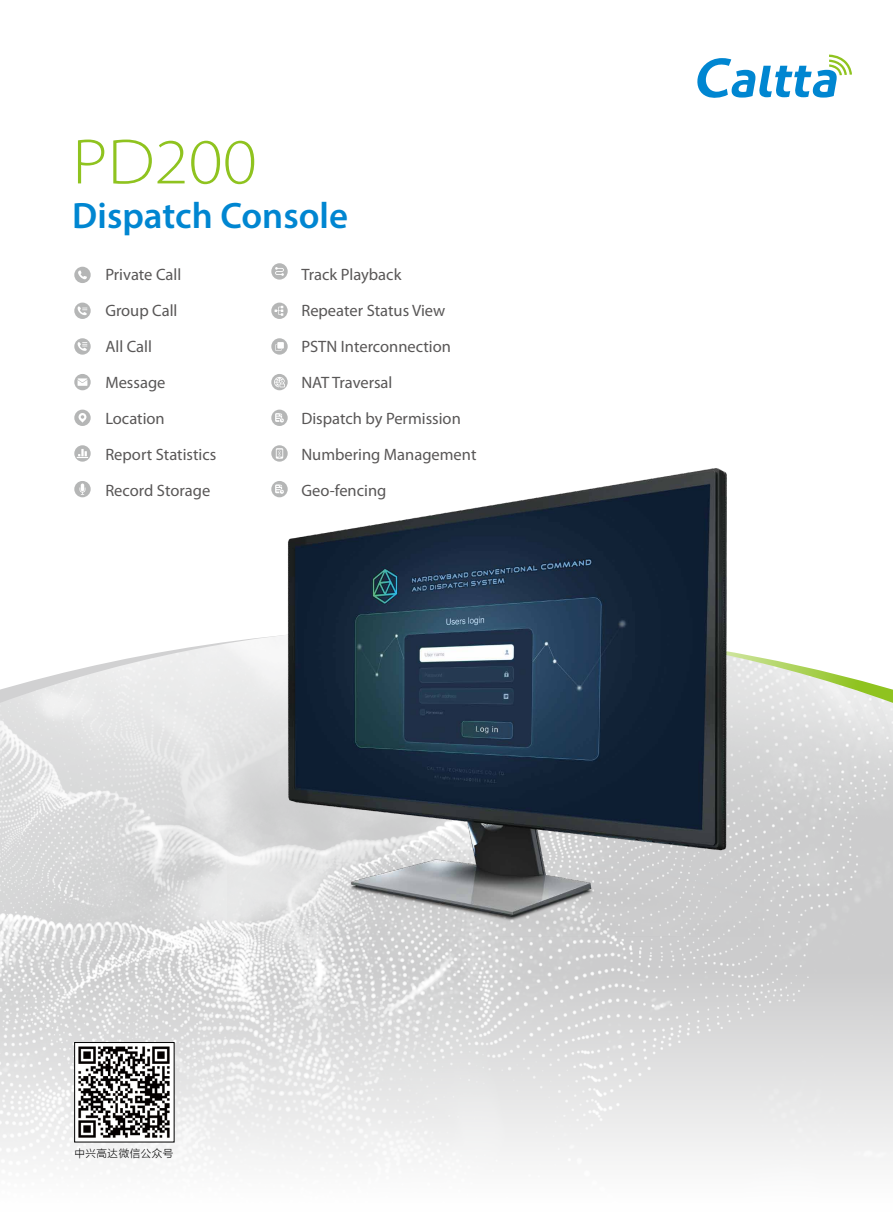
<style>
.page{position:relative;width:893px;height:1212px;background:#fff}
.page>*{position:absolute;margin:0;border:0;box-sizing:border-box;transform-origin:0 0}
.t1{font:300 semi-expanded 64.5px "Myriad Pro";color:#8fc31f}
.t2{font:600 36.9px "Myriad Pro";color:#0086d1}
.t3{font:16.5px/36px "Myriad Pro";color:#595757}
.t4{font:10.5px "FZLTXHJW GB1 0";letter-spacing:.055em;color:#000}
</style>
<div class="page">
<img style="left:0;top:641px;width:893px;height:520px">
<img style="left:228px;top:468px;width:535px;height:468px">
<svg style="left:697px;top:55px;width:155px;height:43px"></svg>
<div style="left:74px;top:1042px;width:100px;height:100px;border:1px solid #000"></div>
<img style="left:77px;top:1045px;width:95px;height:95px">
<svg style="left:74px;top:338px;width:17px;height:17px"></svg>
<svg style="left:74px;top:374px;width:17px;height:16px"></svg>
<div style="left:74px;top:410px;width:17px;height:16px;background:#b5b6b6;border-radius:50%"></div>
<div style="left:74px;top:445px;width:17px;height:17px;background:#b5b6b6;border-radius:50%"></div>
<div style="left:74px;top:481px;width:17px;height:16px;background:#b5b6b6;border-radius:50%"></div>
<div style="left:271px;top:263px;width:17px;height:17px;background:#b5b6b6;border-radius:50%"></div>
<svg style="left:271px;top:303px;width:17px;height:16px"></svg>
<div style="left:271px;top:338px;width:17px;height:17px;background:#b5b6b6;border-radius:50%"></div>
<svg style="left:271px;top:374px;width:17px;height:16px"></svg>
<div style="left:271px;top:410px;width:17px;height:16px;background:#b5b6b6;border-radius:50%"></div>
<svg style="left:271px;top:445px;width:17px;height:17px"></svg>
<div style="left:271px;top:481px;width:17px;height:16px;background:#b5b6b6;border-radius:50%"></div>
<div style="left:74px;top:303px;width:17px;height:16px;background:#b5b6b6;border-radius:50%"></div>
<div style="left:74px;top:267px;width:17px;height:16px;background:#b5b6b6;border-radius:50%"></div>
<svg style="left:78px;top:270px;width:9px;height:9px"></svg>
<svg style="left:78px;top:306px;width:9px;height:9px"></svg>
<svg style="left:78px;top:342px;width:9px;height:9px"></svg>
<svg style="left:78px;top:378px;width:9px;height:8px"></svg>
<svg style="left:79px;top:413px;width:7px;height:10px"></svg>
<svg style="left:80px;top:483px;width:5px;height:12px"></svg>
<svg style="left:77px;top:449px;width:11px;height:9px"></svg>
<svg style="left:275px;top:267px;width:9px;height:9px"></svg>
<svg style="left:275px;top:413px;width:9px;height:9px"></svg>
<svg style="left:275px;top:484px;width:9px;height:10px"></svg>
<svg style="left:274px;top:377px;width:11px;height:10px"></svg>
<svg style="left:275px;top:306px;width:8px;height:10px"></svg>
<svg style="left:275px;top:342px;width:9px;height:9px"></svg>
<svg style="left:276px;top:448px;width:7px;height:11px"></svg>
<h1 class="t1" style="left:72px;top:123px;width:186px">PD200</h1>
<h2 class="t2" style="left:72px;top:192px;width:277px">Dispatch Console</h2>
<p class="t3" style="left:105px;top:256px;width:112px">Private Call<br>Group Call<br>All Call<br>Message<br>Location<br>Report Statistics<br>Record Storage</p>
<p class="t3" style="left:301px;top:256px;width:177px">Track Playback<br>Repeater Status View<br>PSTN Interconnection<br>NAT Traversal<br>Dispatch by Permission<br>Numbering Management<br>Geo-fencing</p>
<p class="t4" style="left:74px;top:1148px;width:101px">中兴高达微信公众号</p>
</div>
